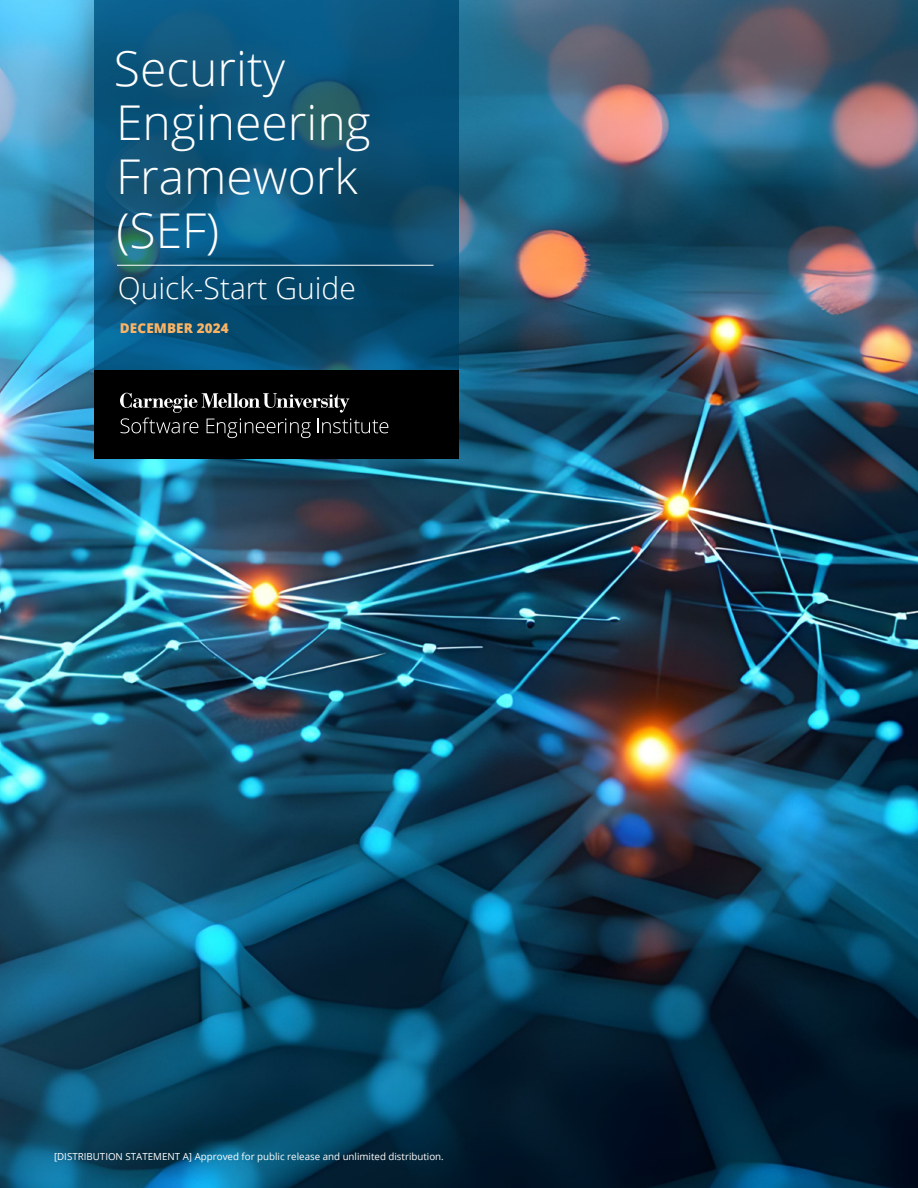
<style>
.page{position:relative;width:918px;height:1188px;background:#fff}
.page>*{position:absolute;margin:0;border:0;box-sizing:border-box;transform-origin:0 0}
.t1{font:300 48px/54px "Open Sans";color:#fff}
.t2{font:300 30px "Open Sans";color:#fff}
.t3{font:800 13.5px "Open Sans";letter-spacing:.01em;color:#fbb364}
.t4{font:9.75px "Open Sans";color:#fff}
</style>
<div class="page">
<img style="left:0;top:0;width:918px;height:1188px">
<svg style="left:94px;top:0;width:365px;height:370px;background:#0b5378"></svg>
<hr style="left:117px;top:265px;width:317px;height:1px;background:#fff">
<div style="left:94px;top:370px;width:365px;height:89px;background:#000"></div>
<svg style="left:120px;top:393px;width:268px;height:45px"></svg>
<h1 class="t1" style="left:114px;top:40px;width:258px">Security<br>Engineering<br>Framework (SEF)</h1>
<h2 class="t2" style="left:118px;top:267px;width:240px">Quick-Start Guide</h2>
<h3 class="t3" style="left:120px;top:318px;width:110px">DECEMBER 2024</h3>
<p class="t4" style="left:54px;top:1150px;width:391px">[DISTRIBUTION STATEMENT A] Approved for public release and unlimited distribution.</p>
</div>
